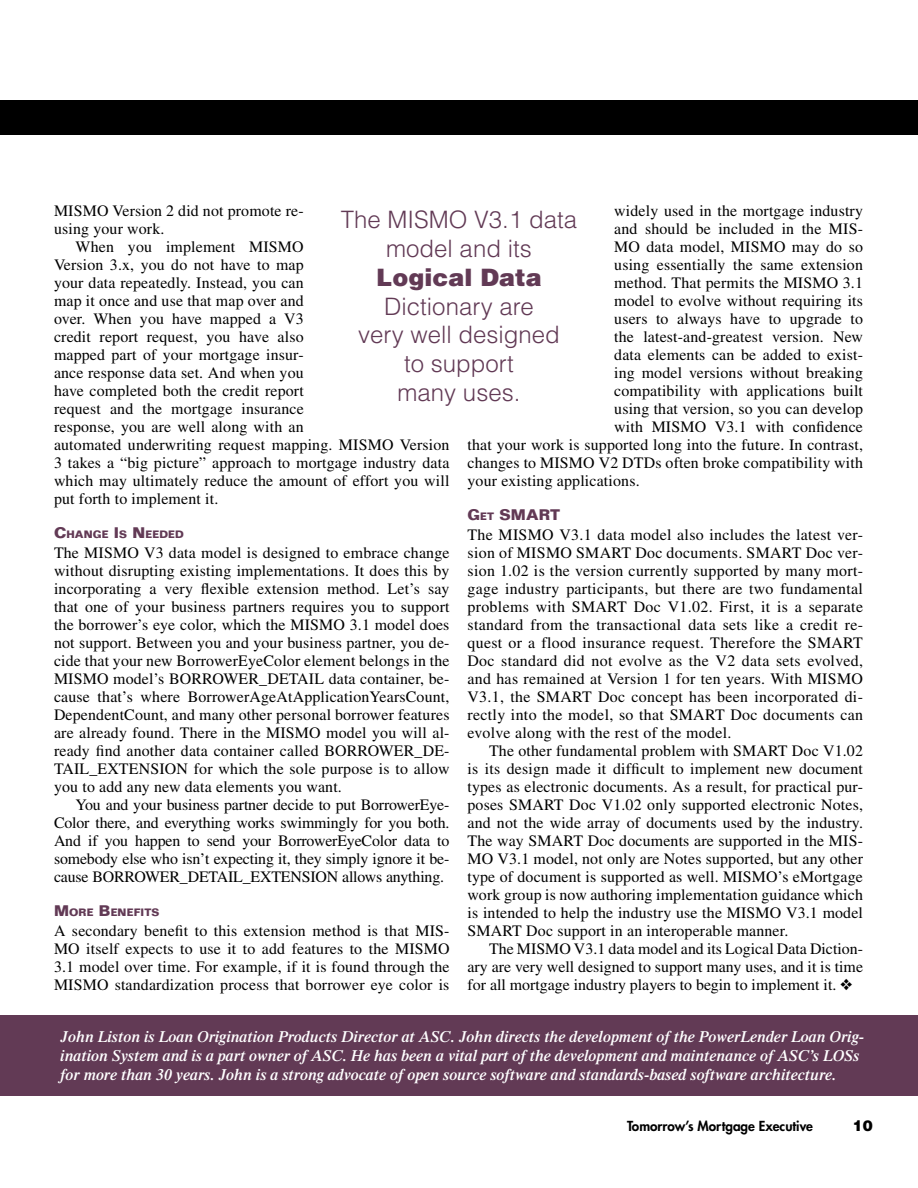
<style>
.page{position:relative;width:918px;height:1188px;background:#fff}
.page>*{position:absolute;margin:0;border:0;box-sizing:border-box;transform-origin:0 0}
.t1{font:300 24px/28.8px "Helvetica";color:#623a55;text-align:center}
.t2{font:900 24px "Helvetica";color:#623a55}
.t3{font:15.9px/18px "Times";letter-spacing:.01em;color:#000;text-align:justify}
.t4{font:italic 600 15.9px/19px "Times";color:#fff}
.t5{font:700 15px "Folio";color:#623a55}
.t6{font:900 15px "Helvetica";color:#000}
.t7{font:800 13.5px "Futura";color:#000}
.t8{font:700 10.5px "Folio";letter-spacing:.015em;color:#623a55}
.s1{font-size:15px}
.s2{font-size:10.5px}
</style>
<div class="page">
<div style="left:0;top:1015px;width:918px;height:81px;background:#623a55"></div>
<div style="left:0;top:100px;width:918px;height:35px;background:#000"></div>
<p class="t3" style="left:54px;top:202px;width:251px">MISMO Version 2 did not promote re&shy;using your work.</p>
<p class="t3" style="left:54px;top:238px;width:397px;text-align:left;text-indent:22px">When you implement MISMO<br>Version 3.x, you do not have to map<br>your data repeatedly. Instead, you can<br>map it once and use that map over and<br>over. When you have mapped a V3<br>credit report request, you have also<br>mapped part of your mortgage insur-<br>ance response data set. And when you<br>have completed both the credit report<br>request and the mortgage insurance<br>response, you are well along with an<br>automated underwriting request mapping. MISMO Version 3 takes a “big picture” approach to mortgage industry data which may ultimately reduce the amount of effort you will put forth to implement it.</p>
<p class="t8" style="left:54px;top:528px;width:131px"><span class="s1">C</span>HANGE <span class="s1">I</span>S <span class="s1">N</span>EEDED</p>
<p class="t3" style="left:54px;top:544px;width:397px">The MISMO V3 data model is designed to embrace change without disrupting existing implementations. It does this by incorporating a very flexible extension method. Let’s say that one of your business partners requires you to support the borrower’s eye color, which the MISMO 3.1 model does not support. Between you and your business partner, you de&shy;cide that your new BorrowerEyeColor element belongs in the MISMO model’s BORROWER_DETAIL data container, be&shy;cause that’s where BorrowerAgeAtApplicationYearsCount, DependentCount, and many other personal borrower features are already found. There in the MISMO model you will al&shy;ready find another data container called BORROWER_DE-TAIL_EXTENSION for which the sole purpose is to allow you to add any new data elements you want.</p>
<p class="t3" style="left:54px;top:796px;width:397px;text-indent:22px">You and your business partner decide to put BorrowerEye-Color there, and everything works swimmingly for you both.<br>And if you happen to send your BorrowerEyeColor data to somebody else who isn’t expecting it, they simply ignore it be&shy;cause BORROWER_DETAIL_EXTENSION allows anything.</p>
<p class="t8" style="left:54px;top:906px;width:107px"><span class="s1">M</span>ORE <span class="s1">B</span>ENEFITS</p>
<p class="t3" style="left:54px;top:922px;width:397px">A secondary benefit to this extension method is that MIS-MO itself expects to use it to add features to the MISMO 3.1 model over time. For example, if it is found through the MISMO standardization process that borrower eye color is</p>
<p class="t3" style="left:614px;top:202px;width:250px">widely used in the mortgage industry</p>
<p class="t3" style="left:614px;top:220px;width:250px">and should be included in the MIS-</p>
<p class="t3" style="left:614px;top:238px;width:250px">MO data model, MISMO may do so</p>
<p class="t3" style="left:614px;top:256px;width:250px">using essentially the same extension</p>
<p class="t3" style="left:614px;top:274px;width:250px">method. That permits the MISMO 3.1</p>
<p class="t3" style="left:614px;top:292px;width:250px">model to evolve without requiring its</p>
<p class="t3" style="left:614px;top:310px;width:250px">users to always have to upgrade to</p>
<p class="t3" style="left:614px;top:328px;width:250px">the latest-and-greatest version. New</p>
<p class="t3" style="left:614px;top:346px;width:250px">data elements can be added to exist-</p>
<p class="t3" style="left:614px;top:364px;width:250px">ing model versions without breaking</p>
<p class="t3" style="left:614px;top:382px;width:250px">compatibility with applications built</p>
<p class="t3" style="left:614px;top:400px;width:250px">using that version, so you can develop</p>
<p class="t3" style="left:614px;top:418px;width:250px">with MISMO V3.1 with confidence</p>
<p class="t3" style="left:468px;top:436px;width:397px">that your work is supported long into the future. In contrast,</p>
<p class="t3" style="left:468px;top:454px;width:397px">changes to MISMO V2 DTDs often broke compatibility with</p>
<p class="t3" style="left:468px;top:472px;width:174px">your existing applications.</p>
<p class="t5" style="left:468px;top:505px;width:71px">G<span class="s2">ET</span> SMART</p>
<p class="t3" style="left:468px;top:526px;width:397px">The MISMO V3.1 data model also includes the latest ver&shy;sion of MISMO SMART Doc documents. SMART Doc ver&shy;sion 1.02 is the version currently supported by many mort&shy;gage industry participants, but there are two fundamental problems with SMART Doc V1.02. First, it is a separate standard from the transactional data sets like a credit re&shy;quest or a flood insurance request. Therefore the SMART Doc standard did not evolve as the V2 data sets evolved, and has remained at Version 1 for ten years. With MISMO V3.1, the SMART Doc concept has been incorporated di&shy;rectly into the model, so that SMART Doc documents can evolve along with the rest of the model.</p>
<p class="t3" style="left:468px;top:742px;width:397px;text-indent:22px">The other fundamental problem with SMART Doc V1.02 is its design made it difficult to implement new document types as electronic documents. As a result, for practical pur&shy;poses SMART Doc V1.02 only supported electronic Notes, and not the wide array of documents used by the industry.<br>The way SMART Doc documents are supported in the MIS-MO V3.1 model, not only are Notes supported, but any other type of document is supported as well. MISMO’s eMortgage work group is now authoring implementation guidance which is intended to help the industry use the MISMO V3.1 model SMART Doc support in an interoperable manner.</p>
<p class="t3" style="left:468px;top:940px;width:397px;text-indent:22px">The MISMO V3.1 data model and its Logical Data Diction&shy;ary are very well designed to support many uses, and it is time for all mortgage industry players to begin to implement it. ❖</p>
<p class="t4" style="left:60px;top:1027px;width:805px">John Liston is Loan Origination Products Director at ASC. John directs the development of the PowerLender Loan Orig&shy;ination System and is a part owner of ASC. He has been a vital part of the development and maintenance of ASC’s LOSs for more than 30 years. John is a strong advocate of open source software and standards-based software architecture.</p>
<h1 class="t1" style="left:341px;top:205px;width:238px">The MISMO V3.1 data model and its</h1>
<h1 class="t2" style="left:376px;top:261px;width:167px">Logical Data</h1>
<h1 class="t1" style="left:358px;top:291px;width:203px">Dictionary are<br>very well designed to support<br>many uses.</h1>
<p class="t7" style="left:627px;top:1118px;width:187px">Tomorrow’s Mortgage Executive</p>
<p class="t6" style="left:853px;top:1116px;width:22px">10</p>
</div>
